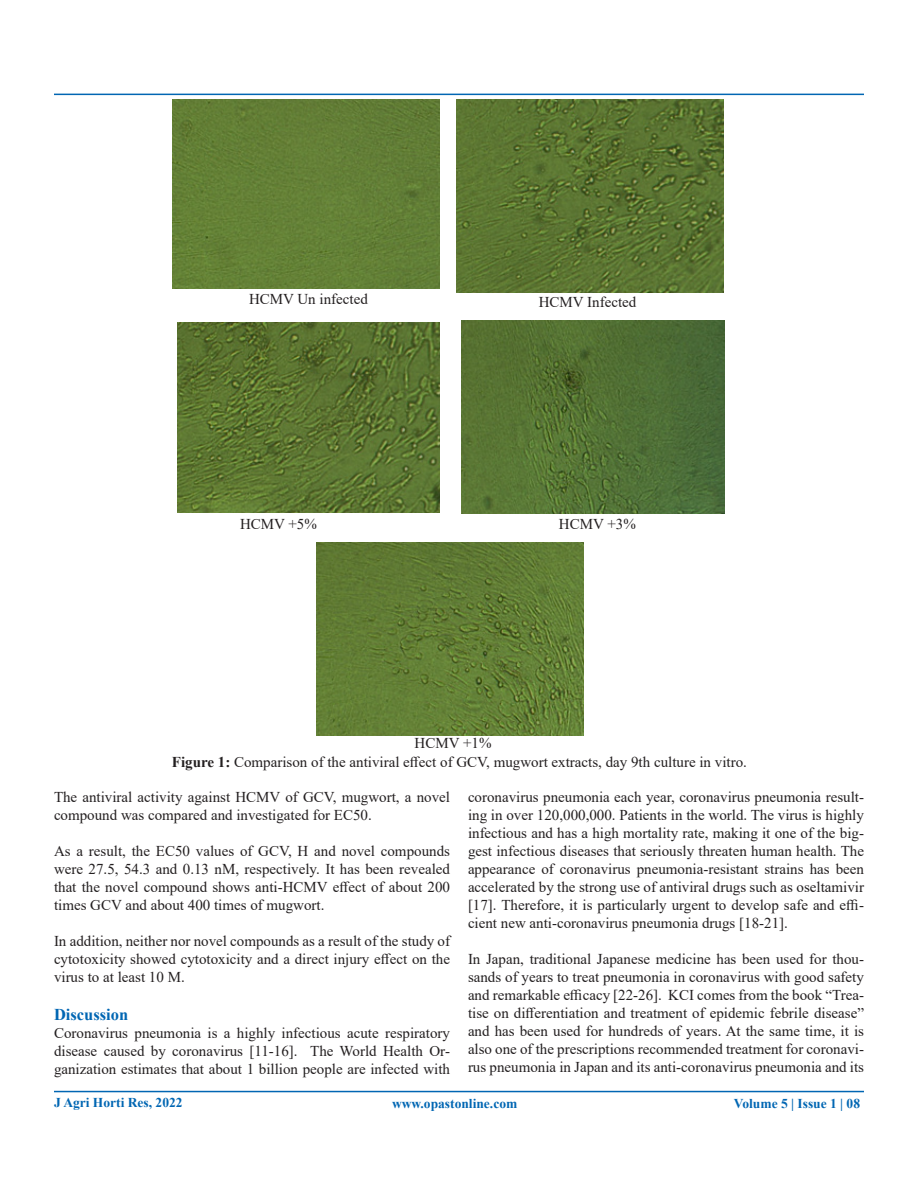
<style>
.page{position:relative;width:918px;height:1188px;background:#fff}
.page>*{position:absolute;margin:0;border:0;box-sizing:border-box;transform-origin:0 0}
.t1{font:700 16.5px "Times New Roman";color:#0166b3}
.t2{font:15px/18px "Times New Roman";color:#231f20;text-align:justify}
.t3{font:700 13.5px "Times New Roman";color:#0166b3}
.s1{font-weight:700}
</style>
<div class="page">
<hr style="left:54px;top:94px;width:810px;height:1px;background:#0166b3">
<hr style="left:54px;top:1091px;width:810px;height:1px;background:#0166b3">
<img style="left:172px;top:99px;width:267px;height:189px">
<img style="left:457px;top:99px;width:267px;height:194px">
<img style="left:177px;top:323px;width:262px;height:190px">
<img style="left:461px;top:320px;width:263px;height:194px">
<img style="left:317px;top:542px;width:266px;height:194px">
<p class="t2" style="left:249px;top:290px;width:120px">HCMV Un infected</p>
<p class="t2" style="left:539px;top:292px;width:99px">HCMV Infected</p>
<p class="t2" style="left:240px;top:514px;width:78px">HCMV +5%</p>
<p class="t2" style="left:559px;top:515px;width:78px">HCMV +3%</p>
<p class="t2" style="left:415px;top:734px;width:78px">HCMV +1%</p>
<p class="t2" style="left:172px;top:753px;width:577px"><span class="s1">Figure 1:</span> Comparison of the antiviral effect of GCV, mugwort extracts, day 9th culture in vitro.</p>
<p class="t2" style="left:54px;top:788px;width:398px">The antiviral activity against HCMV of GCV, mugwort, a novel compound was compared and investigated for EC50.</p>
<p class="t2" style="left:54px;top:842px;width:398px">As a result, the EC50 values of GCV, H and novel compounds were 27.5, 54.3 and 0.13 nM, respectively. It has been revealed that the novel compound shows anti-HCMV effect of about 200 times GCV and about 400 times of mugwort.</p>
<p class="t2" style="left:54px;top:932px;width:398px">In addition, neither nor novel compounds as a result of the study of cytotoxicity showed cytotoxicity and a direct injury effect on the virus to at least 10 M.</p>
<p class="t1" style="left:54px;top:1003px;width:76px">Discussion</p>
<p class="t2" style="left:54px;top:1024px;width:398px">Coronavirus pneumonia is a highly infectious acute respiratory disease caused by coronavirus [11-16]. The World Health Or&shy;ganization estimates that about 1 billion people are infected with</p>
<p class="t2" style="left:468px;top:788px;width:398px">coronavirus pneumonia each year, coronavirus pneumonia result&shy;ing in over 120,000,000. Patients in the world. The virus is highly infectious and has a high mortality rate, making it one of the big&shy;gest infectious diseases that seriously threaten human health. The appearance of coronavirus pneumonia-resistant strains has been accelerated by the strong use of antiviral drugs such as oseltamivir [17]. Therefore, it is particularly urgent to develop safe and effi&shy;cient new anti-coronavirus pneumonia drugs [18-21].</p>
<p class="t2" style="left:468px;top:950px;width:398px">In Japan, traditional Japanese medicine has been used for thou&shy;sands of years to treat pneumonia in coronavirus with good safety and remarkable efficacy [22-26]. KCI comes from the book “Trea&shy;tise on differentiation and treatment of epidemic febrile disease” and has been used for hundreds of years. At the same time, it is also one of the prescriptions recommended treatment for coronavi&shy;rus pneumonia in Japan and its anti-coronavirus pneumonia and its</p>
<p class="t3" style="left:54px;top:1093px;width:130px">J Agri Horti Res, 2022</p>
<p class="t3" style="left:392px;top:1093px;width:127px">www.opastonline.com</p>
<p class="t3" style="left:734px;top:1093px;width:128px">Volume 5 | Issue 1 | 08</p>
</div>
